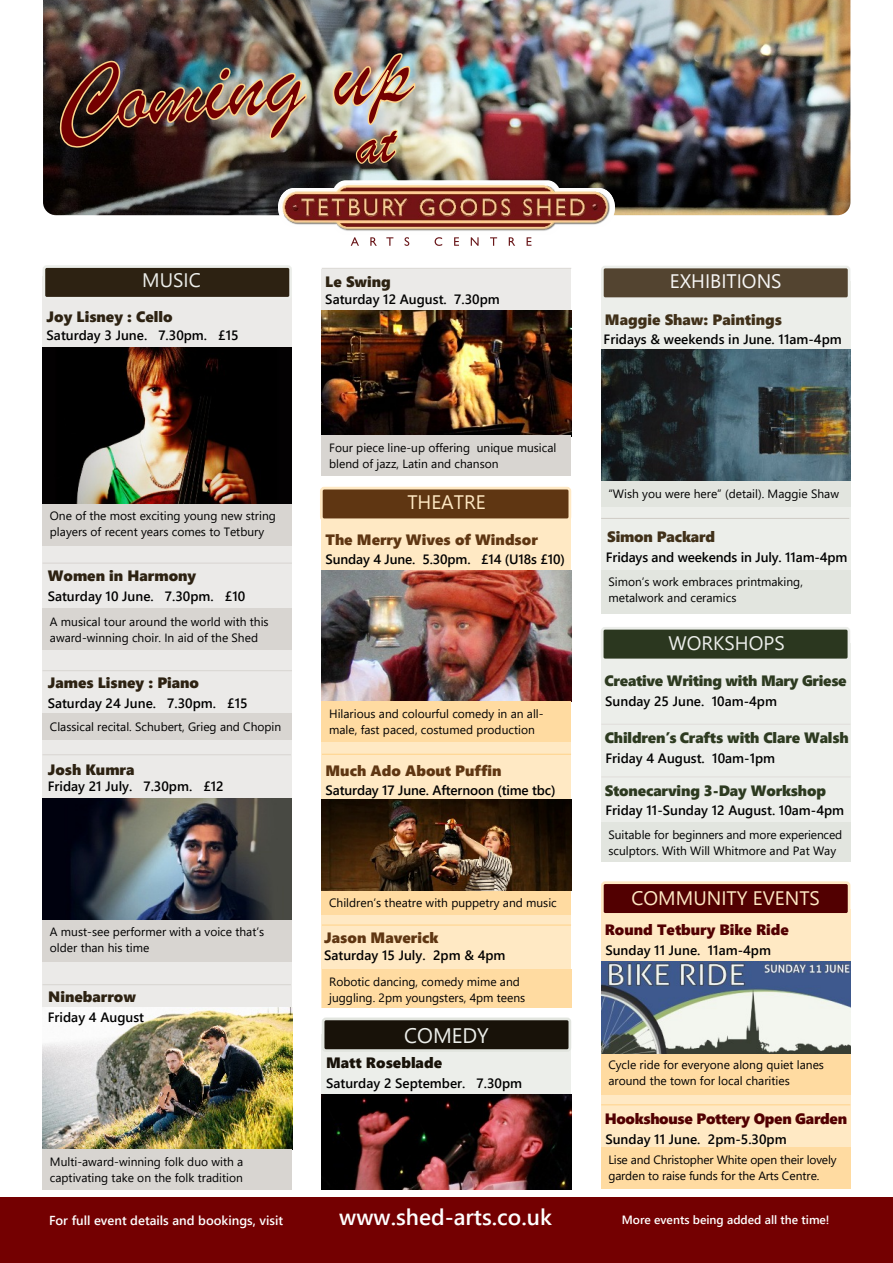
<style>
.page{position:relative;width:893px;height:1263px;background:#fff}
.page>*{position:absolute;margin:0;border:0;box-sizing:border-box;transform-origin:0 0}
.t1{font:600 22.65px "Segoe UI";color:#fefefe}
.t2{font:21px "Segoe UI";color:#eceeea}
.t3{font:19.5px "Segoe UI";color:#ffe9c4}
.t4{font:19.5px "Segoe UI";color:#eceeea}
.t5{font:19.5px "Segoe UI";color:#f7f6f5}
.t6{font:15px "Segoe UI Black";letter-spacing:-.01em;color:#2d3a20}
.t7{font:15px "Segoe UI Black";color:#2d2212}
.t8{font:15px "Segoe UI Black";color:#5f3612}
.t9{font:15px "Segoe UI Black";color:#403019}
.t10{font:15px "Segoe UI Black";letter-spacing:-.02em;color:#520001}
.t11{font:15px "Segoe UI Black";color:#520001}
.t12{font:15px "Segoe UI Black";color:#181209}
.t13{font:600 13.5px "Segoe UI";color:#000}
.t14{font:600 13.05px "Segoe UI";color:#fefefe}
.t15{font:12px/15.9px "Segoe UI";color:#000}
.t16{font:600 12px "Segoe UI";color:#fefefe}
</style>
<div class="page">
<div style="left:601px;top:281px;width:249px;height:332px;background:#eceeea"></div>
<img style="left:43px;top:0;width:807px;height:215px">
<div style="left:601px;top:909px;width:249px;height:260px;background:#ffe9c4"></div>
<div style="left:601px;top:643px;width:249px;height:218px;background:#eceeea"></div>
<div style="left:322px;top:1035px;width:249px;height:148px;background:#eceeea"></div>
<div style="left:322px;top:269px;width:249px;height:202px;background:#ebeae8"></div>
<div style="left:43px;top:276px;width:249px;height:913px;background:#ebeae8"></div>
<div style="left:322px;top:504px;width:249px;height:503px;background:#ffe9c4"></div>
<div style="left:43px;top:265px;width:249px;height:35px;border:5px solid #eceeea;border-radius:2px"></div>
<div style="left:45px;top:268px;width:244px;height:29px;background:#2d2212;border-radius:2px"></div>
<img style="left:601px;top:350px;width:249px;height:131px">
<img style="left:322px;top:570px;width:249px;height:131px">
<img style="left:322px;top:1094px;width:249px;height:95px">
<div style="left:601px;top:266px;width:249px;height:34px;border:5px solid #eceeea;border-radius:2px"></div>
<div style="left:604px;top:268px;width:244px;height:29px;background:#534430;border-radius:2px"></div>
<div style="left:43px;top:504px;width:249px;height:42px;background:#d8d5d1"></div>
<img style="left:43px;top:347px;width:249px;height:157px">
<img style="left:322px;top:310px;width:249px;height:126px">
<div style="left:322px;top:436px;width:249px;height:40px;background:#d8d5d1"></div>
<div style="left:320px;top:487px;width:251px;height:34px;border:5px solid #ffe9c4;border-radius:2px"></div>
<div style="left:323px;top:489px;width:245px;height:29px;background:#5f3612;border-radius:2px"></div>
<div style="left:322px;top:701px;width:249px;height:40px;background:#ffdba1"></div>
<div style="left:322px;top:969px;width:249px;height:38px;background:#ffdba1"></div>
<div style="left:322px;top:1017px;width:249px;height:35px;border:5px solid #e2e5df;border-radius:2px"></div>
<div style="left:324px;top:1020px;width:244px;height:29px;background:#181209;border-radius:2px"></div>
<div style="left:43px;top:608px;width:249px;height:42px;background:#d8d5d1"></div>
<hr style="left:43px;top:563px;width:249px;height:1px;background:#d8d5d1">
<div style="left:43px;top:713px;width:249px;height:27px;background:#d8d5d1"></div>
<hr style="left:43px;top:670px;width:249px;height:1px;background:#d8d5d1">
<div style="left:43px;top:920px;width:249px;height:41px;background:#d8d5d1"></div>
<img style="left:43px;top:798px;width:249px;height:122px">
<hr style="left:43px;top:754px;width:248px;height:1px;background:#d8d5d1">
<img style="left:42px;top:1007px;width:250px;height:142px">
<div style="left:43px;top:1149px;width:249px;height:40px;background:#d8d5d1"></div>
<hr style="left:601px;top:724px;width:249px;height:1px;background:#e0ddda">
<hr style="left:322px;top:268px;width:249px;height:1px;background:#d8d5d1">
<div style="left:601px;top:481px;width:249px;height:25px;background:#e2e5df"></div>
<div style="left:601px;top:570px;width:249px;height:43px;background:#e2e5df"></div>
<div style="left:601px;top:627px;width:249px;height:34px;border:5px solid #eceeea;border-radius:2px"></div>
<div style="left:603px;top:630px;width:245px;height:29px;background:#2b371f;border-radius:2px"></div>
<div style="left:601px;top:881px;width:249px;height:35px;border:5px solid #ffe9c4;border-radius:2px"></div>
<div style="left:604px;top:884px;width:244px;height:29px;background:#520001;border-radius:2px"></div>
<div style="left:601px;top:1053px;width:249px;height:41px;background:#ffdba1"></div>
<div style="left:601px;top:1147px;width:249px;height:42px;background:#ffdba1"></div>
<hr style="left:601px;top:1104px;width:249px;height:1px;background:#ffd38a">
<hr style="left:601px;top:518px;width:248px;height:1px;background:#cfcbc5">
<hr style="left:322px;top:925px;width:249px;height:1px;background:#ffd38a">
<hr style="left:322px;top:754px;width:249px;height:1px;background:#ffd38a">
<div style="left:0;top:1197px;width:893px;height:66px;background:#740001"></div>
<img style="left:60px;top:53px;width:556px;height:193px">
<hr style="left:43px;top:984px;width:248px;height:1px;background:#d8d5d1">
<img style="left:280px;top:176px;width:331px;height:56px">
<div style="left:322px;top:890px;width:249px;height:25px;background:#ffdba1"></div>
<img style="left:322px;top:800px;width:249px;height:90px">
<hr style="left:601px;top:776px;width:249px;height:1px;background:#e0ddda">
<div style="left:601px;top:822px;width:249px;height:39px;background:#e2e5df"></div>
<img style="left:601px;top:962px;width:249px;height:91px">
<h3 class="t4" style="left:142px;top:273px;width:60px">MUSIC</h3>
<h3 class="t5" style="left:670px;top:274px;width:113px">EXHIBITIONS</h3>
<p class="t7" style="left:47px;top:311px;width:128px">Joy Lisney : Cello</p>
<p class="t7" style="left:325px;top:276px;width:67px">Le Swing</p>
<p class="t13" style="left:325px;top:295px;width:176px">Saturday 12 August. 7.30pm</p>
<p class="t9" style="left:605px;top:314px;width:178px">Maggie Shaw: Paintings</p>
<p class="t13" style="left:604px;top:334px;width:240px">Fridays &amp; weekends in June. 11am-4pm</p>
<p class="t13" style="left:47px;top:330px;width:194px">Saturday 3 June. 7.30pm. £15</p>
<p class="t15" style="left:50px;top:509px;width:227px">One of the most exciting young new string players of recent years comes to Tetbury</p>
<p class="t7" style="left:48px;top:570px;width:150px">Women in Harmony</p>
<p class="t13" style="left:48px;top:591px;width:199px">Saturday 10 June. 7.30pm. £10</p>
<p class="t15" style="left:50px;top:614px;width:220px">A musical tour around the world with this award-winning choir. In aid of the Shed</p>
<p class="t7" style="left:48px;top:677px;width:153px">James Lisney : Piano</p>
<p class="t13" style="left:48px;top:698px;width:201px">Saturday 24 June. 7.30pm. £15</p>
<p class="t15" style="left:50px;top:720px;width:233px">Classical recital. Schubert, Grieg and Chopin</p>
<p class="t7" style="left:48px;top:764px;width:88px">Josh Kumra</p>
<p class="t13" style="left:48px;top:781px;width:178px">Friday 21 July. 7.30pm. £12</p>
<p class="t15" style="left:50px;top:925px;width:216px">A must-see performer with a voice that’s older than his time</p>
<p class="t7" style="left:48px;top:991px;width:89px">Ninebarrow</p>
<p class="t13" style="left:48px;top:1012px;width:98px">Friday 4 August</p>
<p class="t15" style="left:50px;top:1155px;width:195px">Multi-award-winning folk duo with a captivating take on the folk tradition</p>
<p class="t15" style="left:329px;top:441px;width:229px">Four piece line-up offering unique musical blend of jazz, Latin and chanson</p>
<h3 class="t3" style="left:407px;top:494px;width:80px">THEATRE</h3>
<p class="t8" style="left:325px;top:534px;width:214px">The Merry Wives of Windsor</p>
<p class="t13" style="left:325px;top:554px;width:241px">Sunday 4 June. 5.30pm. £14 (U18s £10)</p>
<p class="t15" style="left:329px;top:707px;width:216px">Hilarious and colourful comedy in an all&shy;male, fast paced, costumed production</p>
<p class="t8" style="left:325px;top:765px;width:178px">Much Ado About Puffin</p>
<p class="t13" style="left:326px;top:785px;width:231px">Saturday 17 June. Afternoon (time tbc)</p>
<p class="t15" style="left:329px;top:896px;width:229px">Children’s theatre with puppetry and music</p>
<p class="t8" style="left:324px;top:932px;width:116px">Jason Maverick</p>
<p class="t13" style="left:324px;top:950px;width:183px">Saturday 15 July. 2pm &amp; 4pm</p>
<p class="t15" style="left:329px;top:974px;width:198px">Robotic dancing, comedy mime and juggling. 2pm youngsters, 4pm teens</p>
<h2 class="t2" style="left:404px;top:1028px;width:86px">COMEDY</h2>
<p class="t12" style="left:326px;top:1057px;width:117px">Matt Roseblade</p>
<p class="t13" style="left:326px;top:1078px;width:197px">Saturday 2 September. 7.30pm</p>
<p class="t15" style="left:608px;top:486px;width:232px">“Wish you were here” (detail). Maggie Shaw</p>
<p class="t9" style="left:607px;top:531px;width:109px">Simon Packard</p>
<p class="t13" style="left:606px;top:552px;width:243px">Fridays and weekends in July. 11am-4pm</p>
<p class="t15" style="left:608px;top:575px;width:196px">Simon’s work embraces printmaking, metalwork and ceramics</p>
<h3 class="t4" style="left:669px;top:636px;width:118px">WORKSHOPS</h3>
<p class="t6" style="left:604px;top:675px;width:244px">Creative Writing with Mary Griese</p>
<p class="t13" style="left:605px;top:696px;width:173px">Sunday 25 June. 10am-4pm</p>
<p class="t6" style="left:605px;top:732px;width:246px">Children’s Crafts with Clare Walsh</p>
<p class="t13" style="left:605px;top:753px;width:171px">Friday 4 August. 10am-1pm</p>
<p class="t6" style="left:605px;top:785px;width:223px">Stonecarving 3-Day Workshop</p>
<p class="t13" style="left:605px;top:805px;width:240px">Friday 11-Sunday 12 August. 10am-4pm</p>
<p class="t15" style="left:608px;top:828px;width:235px">Suitable for beginners and more experienced sculptors. With Will Whitmore and Pat Way</p>
<h3 class="t3" style="left:631px;top:890px;width:190px">COMMUNITY EVENTS</h3>
<p class="t11" style="left:605px;top:924px;width:186px">Round Tetbury Bike Ride</p>
<p class="t13" style="left:605px;top:945px;width:167px">Sunday 11 June. 11am-4pm</p>
<p class="t15" style="left:608px;top:1058px;width:217px">Cycle ride for everyone along quiet lanes around the town for local charities</p>
<p class="t10" style="left:605px;top:1113px;width:244px">Hookshouse Pottery Open Garden</p>
<p class="t13" style="left:605px;top:1134px;width:183px">Sunday 11 June. 2pm-5.30pm</p>
<p class="t15" style="left:608px;top:1153px;width:230px">Lise and Christopher White open their lovely garden to raise funds for the Arts Centre.</p>
<p class="t14" style="left:49px;top:1215px;width:236px">For full event details and bookings, visit</p>
<h1 class="t1" style="left:339px;top:1208px;width:214px">www.shed-arts.co.uk</h1>
<p class="t16" style="left:622px;top:1215px;width:209px">More events being added all the time!</p>
</div>
